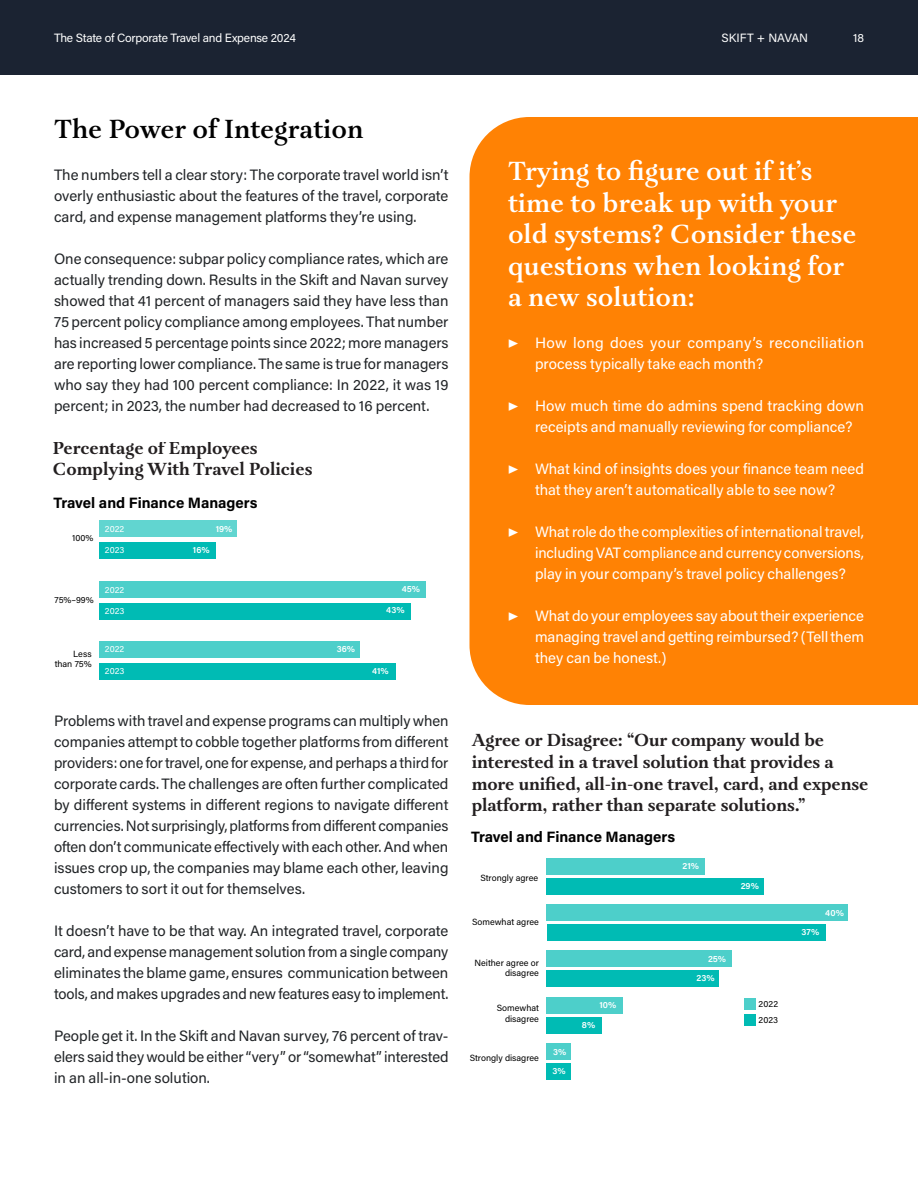
<style>
.page{position:relative;width:918px;height:1188px;background:#fff}
.page>*{position:absolute;margin:0;border:0;box-sizing:border-box;transform-origin:0 0}
.Dark_Subheading{font:600 27px/31.5px "Aria Text G2";color:#fff}
.Subheading{font:600 27px "Aria Text G2";color:#000}
.t1{font:700 18px/21.6px "Aria Text G2";letter-spacing:-.005em;color:#231f20}
.Body{font:15px/21px "Acumin Pro";color:#212427;text-align:justify}
.t2{font:15px/21px "Acumin Pro";color:#fff;text-align:justify}
.t3{font:15px/21px "Acumin Pro";letter-spacing:.02em;color:#fff}
.t4{font:700 15px "Acumin Pro";color:#000}
.t5{font:12px "Acumin Pro";letter-spacing:-.02em;color:#fff}
.t6{font:12px "Acumin Pro";color:#fff}
.t7{font:9px/10.8px "Acumin Pro";color:#000;text-align:right}
.t8{font:600 9px/19.4px "Acumin Pro";color:#fff}
.t9{font:9px "Acumin Pro";letter-spacing:.005em;color:#fff}
</style>
<div class="page">
<div style="left:0;top:0;width:918px;height:75px;background:#1b2332"></div>
<div style="left:470px;top:117px;width:448px;height:588px;background:#ff8204"></div>
<div style="left:99px;top:581px;width:326px;height:17px;background:#4dcfca"></div>
<div style="left:99px;top:603px;width:312px;height:17px;background:#00bbb4"></div>
<div style="left:99px;top:520px;width:138px;height:17px;background:#61d5d0"></div>
<div style="left:99px;top:542px;width:117px;height:17px;background:#00bbb4"></div>
<div style="left:99px;top:641px;width:261px;height:17px;background:#4dcfca"></div>
<div style="left:99px;top:663px;width:297px;height:17px;background:#00bbb4"></div>
<div style="left:547px;top:858px;width:158px;height:17px;background:#4dcfca"></div>
<div style="left:547px;top:878px;width:217px;height:17px;background:#00bbb4"></div>
<div style="left:547px;top:951px;width:185px;height:16px;background:#4dcfca"></div>
<div style="left:547px;top:970px;width:172px;height:17px;background:#00bbb4"></div>
<div style="left:547px;top:997px;width:76px;height:17px;background:#4dcfca"></div>
<div style="left:547px;top:1017px;width:55px;height:17px;background:#00bbb4"></div>
<div style="left:547px;top:1043px;width:24px;height:17px;background:#4dcfca"></div>
<div style="left:547px;top:1063px;width:24px;height:17px;background:#00bbb4"></div>
<div style="left:547px;top:904px;width:301px;height:17px;background:#4dcfca"></div>
<div style="left:547px;top:924px;width:278px;height:17px;background:#00bbb4"></div>
<div style="left:744px;top:998px;width:12px;height:11px;background:#4dcfca"></div>
<div style="left:744px;top:1014px;width:12px;height:12px;background:#00bbb4"></div>
<p class="t5" style="left:54px;top:29px;width:243px">The State of Corporate Travel and Expense 2024</p>
<p class="t6" style="left:722px;top:29px;width:88px">SKIFT + NAVAN</p>
<p class="t5" style="left:853px;top:29px;width:12px">18</p>
<p class="Subheading" style="left:54px;top:113px;width:311px">The Power of Integration</p>
<p class="Body" style="left:54px;top:164px;width:396px">The numbers tell a clear story: The corporate travel world isn’t overly enthusiastic about the features of the travel, corporate card, and expense management platforms they’re using.</p>
<p class="Body" style="left:54px;top:248px;width:396px">One consequence: subpar policy compliance rates, which are actually trending down. Results in the Skift and Navan survey showed that 41 percent of managers said they have less than 75 percent policy compliance among employees. That number has increased 5 percentage points since 2022; more managers are reporting lower compliance. The same is true for managers who say they had 100 percent compliance: In 2022, it was 19 percent; in 2023, the number had decreased to 16 percent.</p>
<p class="t1" style="left:53px;top:438px;width:261px">Percentage of Employees<br>Complying With Travel Policies</p>
<p class="t4" style="left:53px;top:492px;width:206px">Travel and Finance Managers</p>
<p class="t7" style="left:72px;top:532px;width:23px">100%</p>
<p class="t9" style="left:105px;top:522px;width:21px">2022</p>
<p class="t9" style="left:105px;top:544px;width:21px">2023</p>
<p class="t7" style="left:54px;top:594px;width:41px">75%–99%</p>
<p class="t9" style="left:105px;top:583px;width:21px">2022</p>
<p class="t9" style="left:105px;top:605px;width:21px">2023</p>
<p class="t7" style="left:55px;top:648px;width:38px">Less than 75%</p>
<p class="t9" style="left:105px;top:643px;width:21px">2022</p>
<p class="t9" style="left:105px;top:665px;width:21px">2023</p>
<p class="t8" style="left:216px;top:519px;width:18px">19%</p>
<p class="t8" style="left:193px;top:540px;width:18px">16%</p>
<p class="t8" style="left:337px;top:639px;width:20px">36%</p>
<p class="t8" style="left:402px;top:579px;width:20px">45%</p>
<p class="t8" style="left:386px;top:600px;width:20px">43%</p>
<p class="t8" style="left:372px;top:661px;width:18px">41%</p>
<p class="Body" style="left:54px;top:710px;width:396px">Problems with travel and expense programs can multiply when companies attempt to cobble together platforms from different providers: one for travel, one for expense, and perhaps a third for corporate cards. The challenges are often further complicated by different systems in different regions to navigate different currencies. Not surprisingly, platforms from different companies often don’t communicate effectively with each other. And when issues crop up, the companies may blame each other, leaving customers to sort it out for themselves.</p>
<p class="Body" style="left:54px;top:920px;width:396px">It doesn’t have to be that way. An integrated travel, corporate card, and expense management solution from a single company eliminates the blame game, ensures communication between tools, and makes upgrades and new features easy to implement.</p>
<p class="Body" style="left:54px;top:1025px;width:396px">People get it. In the Skift and Navan survey, 76 percent of trav&shy;elers said they would be either “very” or “somewhat” interested in an all-in-one solution.</p>
<p class="Dark_Subheading" style="left:508px;top:157px;width:350px">Trying to figure out if it’s time to break up with your old systems? Consider these questions when looking for a new solution:</p>
<p class="t3" style="left:535px;top:332px;width:331px;text-indent:-27px">▶ How long does your company’s reconciliation process typically take each month?</p>
<p class="t2" style="left:535px;top:395px;width:330px;text-indent:-27px">▶ How much time do admins spend tracking down receipts and manually reviewing for compliance?</p>
<p class="t2" style="left:508px;top:458px;width:358px;text-align:center">▶ What kind of insights does your finance team need that they aren’t automatically able to see now?</p>
<p class="t2" style="left:535px;top:521px;width:330px;text-indent:-27px">▶ What role do the complexities of international travel, including VAT compliance and currency conversions, play in your company’s travel policy challenges?</p>
<p class="t2" style="left:535px;top:605px;width:331px;text-indent:-27px">▶ What do your employees say about their experience managing travel and getting reimbursed? (Tell them they can be honest.)</p>
<p class="t1" style="left:472px;top:731px;width:398px">Agree or Disagree: “Our company would be interested in a travel solution that provides a more unified, all-in-one travel, card, and expense platform, rather than separate solutions.”</p>
<p class="t4" style="left:471px;top:826px;width:206px">Travel and Finance Managers</p>
<p class="t7" style="left:480px;top:872px;width:59px">Strongly agree</p>
<p class="t7" style="left:472px;top:916px;width:68px">Somewhat agree</p>
<p class="t8" style="left:682px;top:856px;width:18px">21%</p>
<p class="t7" style="left:475px;top:957px;width:66px">Neither agree or disagree</p>
<p class="t7" style="left:497px;top:1002px;width:44px">Somewhat disagree</p>
<p class="t7" style="left:470px;top:1052px;width:71px">Strongly disagree</p>
<p class="t8" style="left:552px;top:1041px;width:16px">3%<br>3%</p>
<p class="t8" style="left:600px;top:995px;width:18px">10%</p>
<p class="t8" style="left:582px;top:1014px;width:15px">8%</p>
<p class="t8" style="left:697px;top:949px;width:31px;text-indent:12px">25%<br>23%</p>
<p class="t8" style="left:741px;top:875px;width:20px">29%</p>
<p class="t7" style="left:759px;top:995px;width:21px;line-height:16.2px;text-align:left">2022<br>2023</p>
<p class="t8" style="left:825px;top:902px;width:20px">40%</p>
<p class="t8" style="left:802px;top:922px;width:19px">37%</p>
</div>
